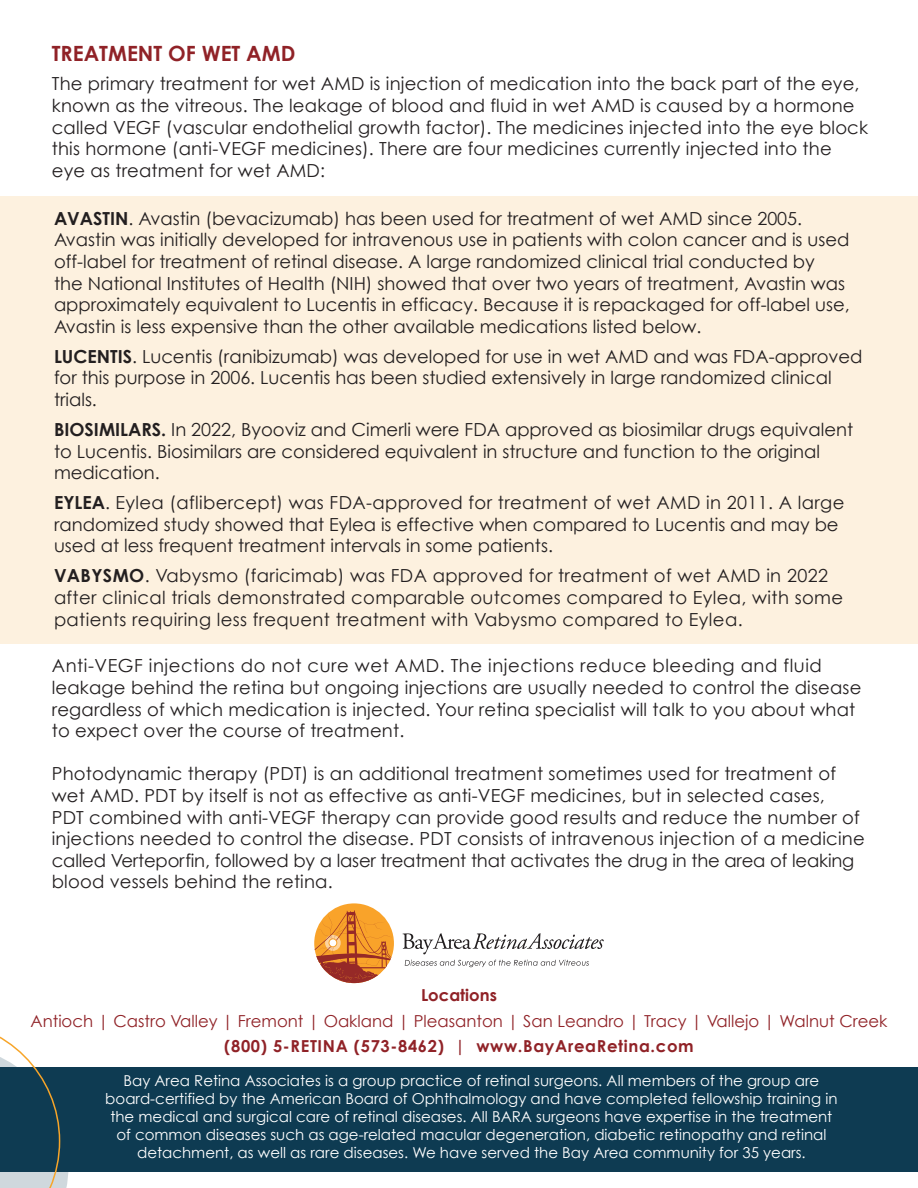
<style>
.page{position:relative;width:918px;height:1188px;background:#fff}
.page>*{position:absolute;margin:0;border:0;box-sizing:border-box;transform-origin:0 0}
.t1{font:700 21px "Century Gothic";color:#902227}
.t2{font:18px/21.6px "Century Gothic";letter-spacing:.01em;color:#231f20}
.t3{font:16.5px "Century Gothic";color:#902227}
.t4{font:700 16.5px "Century Gothic";letter-spacing:.04em;color:#902227}
.t5{font:700 16.5px "Century Gothic";color:#902227}
.t6{font:15px/18px "Century Gothic";color:#fff;text-align:center}
.s1{font-weight:700}
</style>
<div class="page">
<div style="left:0;top:1067px;width:918px;height:105px;background:#0e3b52"></div>
<svg style="left:0;top:1036px;width:69px;height:152px"></svg>
<div style="left:0;top:196px;width:918px;height:448px;background:#fdf1df"></div>
<div style="left:314px;top:903px;width:80px;height:80px;background:#f9a32a;border-radius:50%"></div>
<svg style="left:403px;top:933px;width:201px;height:21px"></svg>
<svg style="left:405px;top:960px;width:184px;height:7px"></svg>
<svg style="left:315px;top:910px;width:78px;height:73px"></svg>
<p class="t1" style="left:52px;top:40px;width:245px">TREATMENT OF WET AMD</p>
<p class="t2" style="left:52px;top:73px;width:818px">The primary treatment for wet AMD is injection of medication into the back part of the eye, known as the vitreous. The leakage of blood and fluid in wet AMD is caused by a hormone called VEGF (vascular endothelial growth factor). The medicines injected into the eye block this hormone (anti-VEGF medicines). There are four medicines currently injected into the eye as treatment for wet AMD:</p>
<p class="t2" style="left:54px;top:207px;width:750px"><span class="s1">AVASTIN</span>. Avastin (bevacizumab) has been used for treatment of wet AMD since 2005.</p>
<p class="t2" style="left:54px;top:229px;width:797px">Avastin was initially developed for intravenous use in patients with colon cancer and is used off-label for treatment of retinal disease. A large randomized clinical trial conducted by<br>the National Institutes of Health (NIH) showed that over two years of treatment, Avastin was approximately equivalent to Lucentis in efficacy. Because it is repackaged for off-label use, Avastin is less expensive than the other available medications listed below.</p>
<p class="t2" style="left:54px;top:345px;width:810px"><span class="s1">LUCENTIS</span>. Lucentis (ranibizumab) was developed for use in wet AMD and was FDA-approved for this purpose in 2006. Lucentis has been studied extensively in large randomized clinical trials.</p>
<p class="t2" style="left:54px;top:418px;width:801px"><span class="s1">BIOSIMILARS.</span> In 2022, Byooviz and Cimerli were FDA approved as biosimilar drugs equivalent to Lucentis. Biosimilars are considered equivalent in structure and function to the original medication.</p>
<p class="t2" style="left:54px;top:492px;width:792px"><span class="s1">EYLEA</span>. Eylea (aflibercept) was FDA-approved for treatment of wet AMD in 2011. A large randomized study showed that Eylea is effective when compared to Lucentis and may be used at less frequent treatment intervals in some patients.</p>
<p class="t2" style="left:54px;top:565px;width:791px"><span class="s1">VABYSMO</span>. Vabysmo (faricimab) was FDA approved for treatment of wet AMD in 2022 after clinical trials demonstrated comparable outcomes compared to Eylea, with some patients requiring less frequent treatment with Vabysmo compared to Eylea.</p>
<p class="t2" style="left:52px;top:655px;width:811px">Anti-VEGF injections do not cure wet AMD. The injections reduce bleeding and fluid leakage behind the retina but ongoing injections are usually needed to control the disease regardless of which medication is injected. Your retina specialist will talk to you about what to expect over the course of treatment.</p>
<p class="t2" style="left:52px;top:763px;width:814px">Photodynamic therapy (PDT) is an additional treatment sometimes used for treatment of wet AMD. PDT by itself is not as effective as anti-VEGF medicines, but in selected cases,<br>PDT combined with anti-VEGF therapy can provide good results and reduce the number of injections needed to control the disease. PDT consists of intravenous injection of a medicine called Verteporfin, followed by a laser treatment that activates the drug in the area of leaking blood vessels behind the retina.</p>
<p class="t5" style="left:421px;top:985px;width:77px">Locations</p>
<p class="t3" style="left:30px;top:1011px;width:859px">Antioch | Castro Valley | Fremont | Oakland | Pleasanton | San Leandro | Tracy | Vallejo | Walnut Creek</p>
<p class="t4" style="left:224px;top:1036px;width:471px">(800) 5-RETINA (573-8462) | www.BayAreaRetina.com</p>
<p class="t6" style="left:105px;top:1072px;width:734px">Bay Area Retina Associates is a group practice of retinal surgeons. All members of the group are board-certified by the American Board of Ophthalmology and have completed fellowship training in the medical and surgical care of retinal diseases. All BARA surgeons have expertise in the treatment of common diseases such as age-related macular degeneration, diabetic retinopathy and retinal detachment, as well as rare diseases. We have served the Bay Area community for 35 years.</p>
</div>
